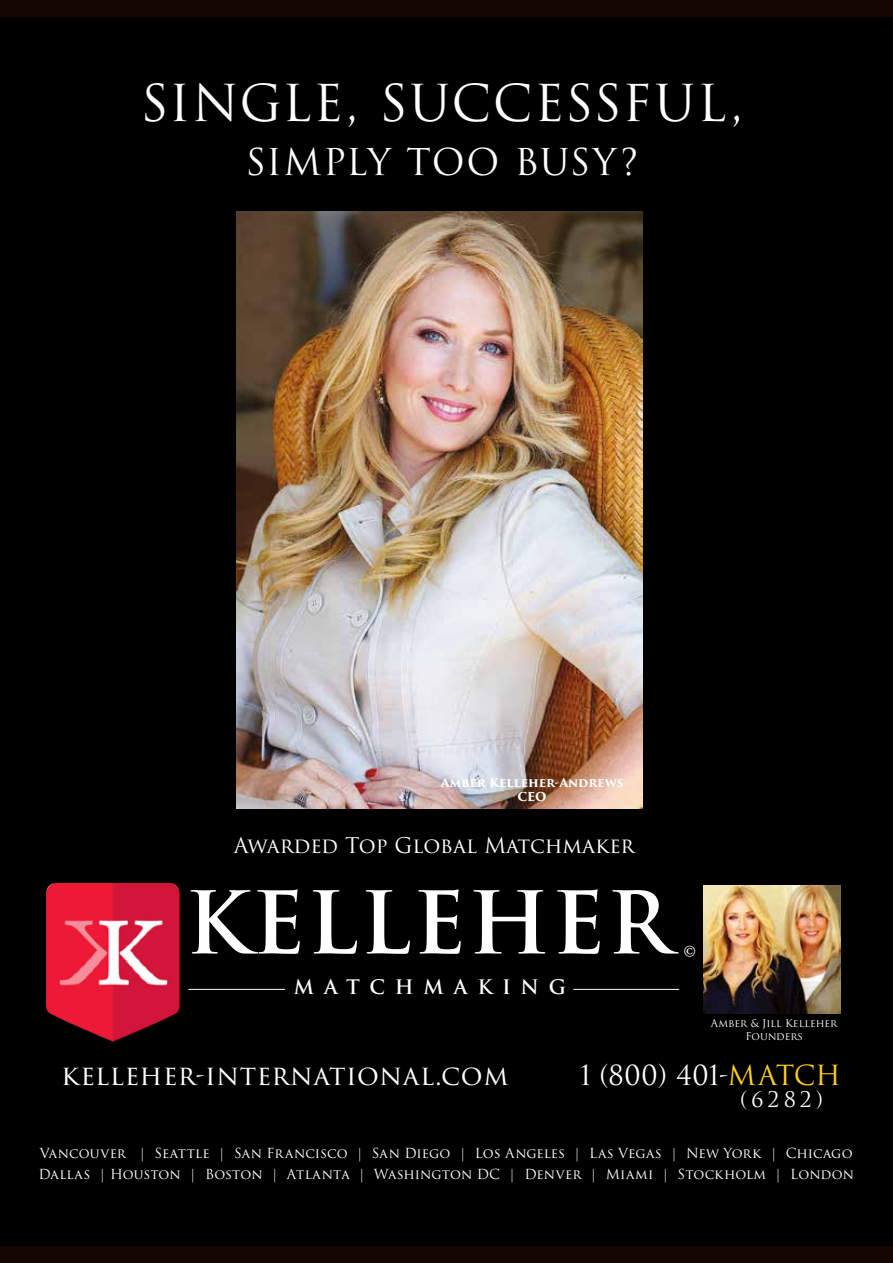
<style>
.page{position:relative;width:893px;height:1263px;background:#130600}
.page>*{position:absolute;margin:0;border:0;box-sizing:border-box;transform-origin:0 0}
.t1{font:700 84px "Trajan Pro";letter-spacing:.025em;color:#fff}
.t2{font:49.5px "Trajan Pro 3";letter-spacing:.025em;color:#fff}
.t3{font:36px "Trajan Pro 3";letter-spacing:.015em;color:#fff}
.t4{font:27px "Trajan Pro 3";letter-spacing:.02em;color:#fff}
.t5{font:27px "Trajan Pro 3";letter-spacing:-.01em;color:#fff}
.t6{font:21px "Trajan Pro 3";letter-spacing:-.01em;color:#fff}
.t7{font:700 19.5px "Trajan Pro";letter-spacing:.5em;color:#fff}
.t8{font:18px "Minion Pro";color:#fff}
.t9{font:13.5px/21px "Trajan Pro 3";letter-spacing:.005em;color:#fff}
.t10{font:700 12px/14.4px "Trajan Pro 3";letter-spacing:-.015em;color:#fff;text-align:center}
.t11{font:10.5px/12.6px "Trajan Pro";color:#fff;text-align:center}
.s1{color:#ffd01e}
</style>
<div class="page">
<div style="left:0;top:17px;width:893px;height:1229px;background:#000"></div>
<img style="left:237px;top:211px;width:405px;height:597px">
<img style="left:703px;top:885px;width:137px;height:128px">
<img style="left:47px;top:884px;width:132px;height:158px">
<hr style="left:573px;top:989px;width:106px;height:1px;background:#fff">
<hr style="left:188px;top:989px;width:97px;height:1px;background:#fff">
<h2 class="t2" style="left:141px;top:70px;width:604px">SINGLE, SUCCESSFUL,</h2>
<h3 class="t3" style="left:245px;top:138px;width:394px">SIMPLY TOO BUSY?</h3>
<p class="t10" style="left:441px;top:776px;width:184px">Amber Kelleher-Andrews<br>CEO</p>
<h3 class="t6" style="left:234px;top:831px;width:402px">Awarded Top Global Matchmaker</h3>
<h1 class="t1" style="left:185px;top:870px;width:487px">KELLEHER</h1>
<h3 class="t8" style="left:684px;top:939px;width:14px">©</h3>
<h3 class="t7" style="left:294px;top:975px;width:274px">MATCHMAKING</h3>
<p class="t11" style="left:711px;top:1017px;width:128px">Amber &amp; Jill Kelleher<br>Founders</p>
<h3 class="t4" style="left:61px;top:1056px;width:449px">kelleher-international.com</h3>
<h3 class="t5" style="left:580px;top:1056px;width:262px">1 (800) 401-<span class="s1">MATCH</span></h3>
<h3 class="t6" style="left:740px;top:1085px;width:84px">(6282)</h3>
<p class="t9" style="left:38px;top:1143px;width:817px">Vancouver | Seattle | San Francisco | San Diego | Los Angeles | Las Vegas | New York | Chicago<br>Dallas | Houston | Boston | Atlanta | Washington DC | Denver | Miami | Stockholm | London</p>
</div>
